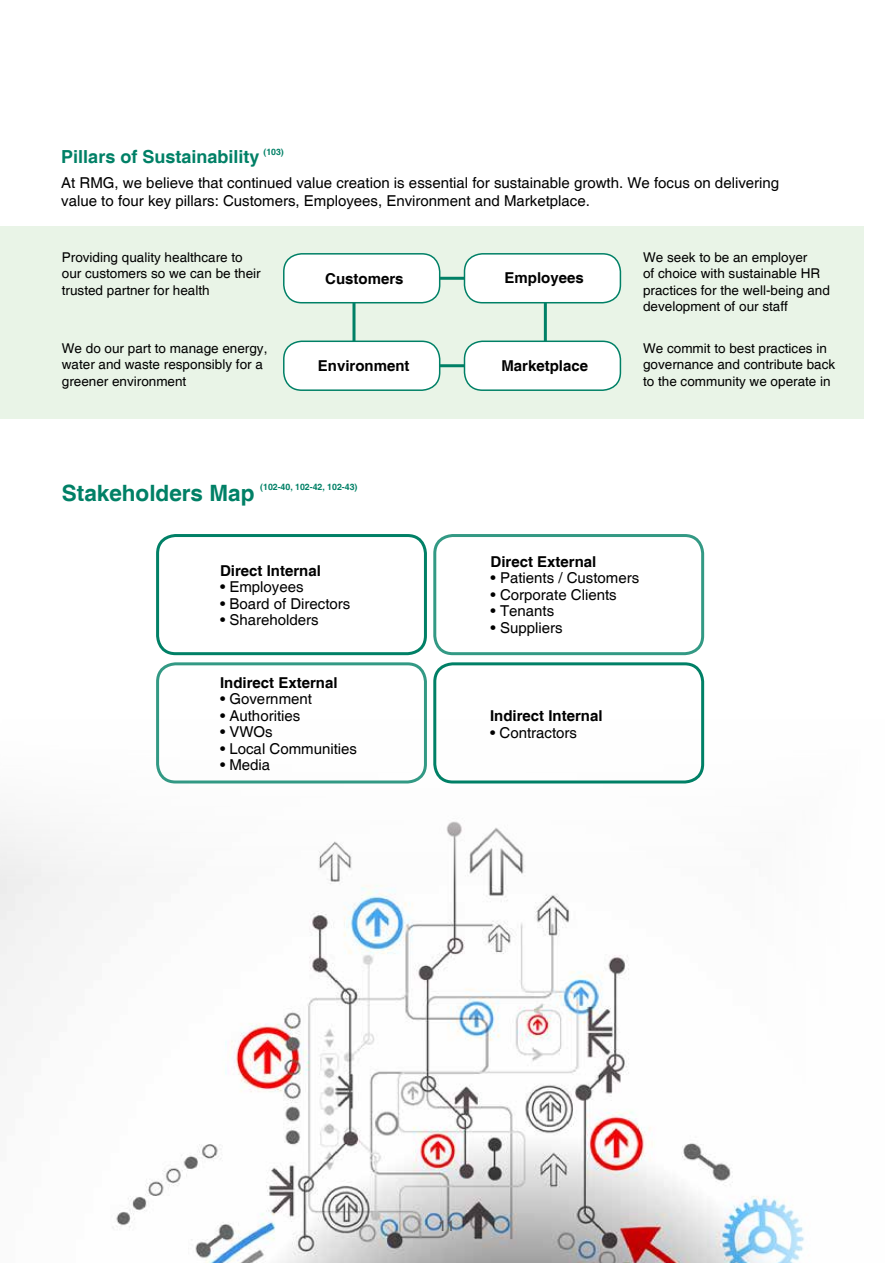
<style>
.page{position:relative;width:893px;height:1263px;background:#fff}
.page>*{position:absolute;margin:0;border:0;box-sizing:border-box;transform-origin:0 0}
.t1{font:700 22.5px "Helvetica";color:#008066}
.t2{font:700 18px "Helvetica";color:#008066}
.t3{font:15px/18px "Helvetica";color:#000}
.t4{font:700 15px "Helvetica";color:#000}
.t5{font:15px "Helvetica";color:#58595b}
.t6{font:13.5px/16.5px "Helvetica";color:#000}
.t7{font:700 8.7px "Helvetica";color:#008066}
</style>
<div class="page">
<img style="left:0;top:709px;width:805px;height:554px">
<div style="left:0;top:227px;width:863px;height:192px;background:#e9f4e7"></div>
<div style="left:352px;top:277px;width:195px;height:90px;border:3px solid #008066"></div>
<div style="left:284px;top:254px;width:156px;height:49px;background:#fff;border-radius:18px"></div>
<div style="left:283px;top:253px;width:157px;height:50px;border:2px solid #008066;border-radius:18px"></div>
<div style="left:284px;top:341px;width:156px;height:49px;background:#fff;border-radius:18px"></div>
<div style="left:283px;top:341px;width:157px;height:50px;border:2px solid #008066;border-radius:18px"></div>
<div style="left:464px;top:254px;width:156px;height:49px;background:#fff;border-radius:18px"></div>
<div style="left:464px;top:253px;width:157px;height:50px;border:2px solid #008066;border-radius:18px"></div>
<div style="left:464px;top:341px;width:156px;height:49px;background:#fff;border-radius:18px"></div>
<div style="left:464px;top:341px;width:157px;height:50px;border:2px solid #008066;border-radius:18px"></div>
<div style="left:156px;top:662px;width:271px;height:121px;border:3px solid #008066;border-radius:18px"></div>
<div style="left:433px;top:534px;width:271px;height:121px;border:3px solid #008066;border-radius:18px"></div>
<div style="left:156px;top:534px;width:271px;height:121px;border:3px solid #008066;border-radius:18px"></div>
<div style="left:433px;top:662px;width:271px;height:121px;border:3px solid #008066;border-radius:18px"></div>
<p class="t7" style="left:263px;top:147px;width:22px">(103)</p>
<h2 class="t2" style="left:61px;top:145px;width:200px">Pillars of Sustainability</h2>
<p class="t3" style="left:61px;top:175px;width:719px">At RMG, we believe that continued value creation is essential for sustainable growth. We focus on delivering value to four key pillars: Customers, Employees, Environment and Marketplace.</p>
<p class="t6" style="left:62px;top:249px;width:200px">Providing quality healthcare to our customers so we can be their trusted partner for health</p>
<p class="t6" style="left:643px;top:249px;width:188px">We seek to be an employer<br>of choice with sustainable HR practices for the well-being and development of our staff</p>
<p class="t6" style="left:643px;top:340px;width:194px">We commit to best practices in governance and contribute back to the community we operate in</p>
<p class="t4" style="left:504px;top:268px;width:81px">Employees</p>
<p class="t4" style="left:325px;top:269px;width:80px">Customers</p>
<p class="t6" style="left:62px;top:340px;width:207px">We do our part to manage energy, water and waste responsibly for a greener environment</p>
<p class="t4" style="left:501px;top:357px;width:88px">Marketplace</p>
<p class="t4" style="left:318px;top:357px;width:93px">Environment</p>
<p class="t7" style="left:260px;top:481px;width:99px">(102-40, 102-42, 102-43)</p>
<h1 class="t1" style="left:62px;top:480px;width:194px">Stakeholders Map</h1>
<p class="t4" style="left:220px;top:561px;width:102px">Direct Internal</p>
<p class="t3" style="left:220px;top:578px;width:85px">• Employees</p>
<p class="t3" style="left:220px;top:595px;width:132px">• Board of Directors</p>
<p class="t3" style="left:220px;top:611px;width:100px">• Shareholders</p>
<p class="t4" style="left:220px;top:673px;width:119px">Indirect External</p>
<p class="t3" style="left:220px;top:690px;width:93px">• Government</p>
<p class="t3" style="left:220px;top:707px;width:82px">• Authorities</p>
<p class="t3" style="left:220px;top:723px;width:54px">• VWOs</p>
<p class="t3" style="left:220px;top:740px;width:138px">• Local Communities</p>
<p class="t3" style="left:220px;top:756px;width:52px">• Media</p>
<p class="t4" style="left:491px;top:552px;width:107px">Direct External</p>
<p class="t3" style="left:491px;top:570px;width:150px">• Patients / Customers</p>
<p class="t3" style="left:491px;top:586px;width:128px">• Corporate Clients</p>
<p class="t3" style="left:491px;top:603px;width:65px">• Tenants</p>
<p class="t3" style="left:491px;top:619px;width:73px">• Suppliers</p>
<p class="t4" style="left:490px;top:707px;width:114px">Indirect Internal</p>
<p class="t3" style="left:490px;top:724px;width:88px">• Contractors</p>
<p class="t5" style="left:438px;top:1217px;width:18px">11</p>
</div>
